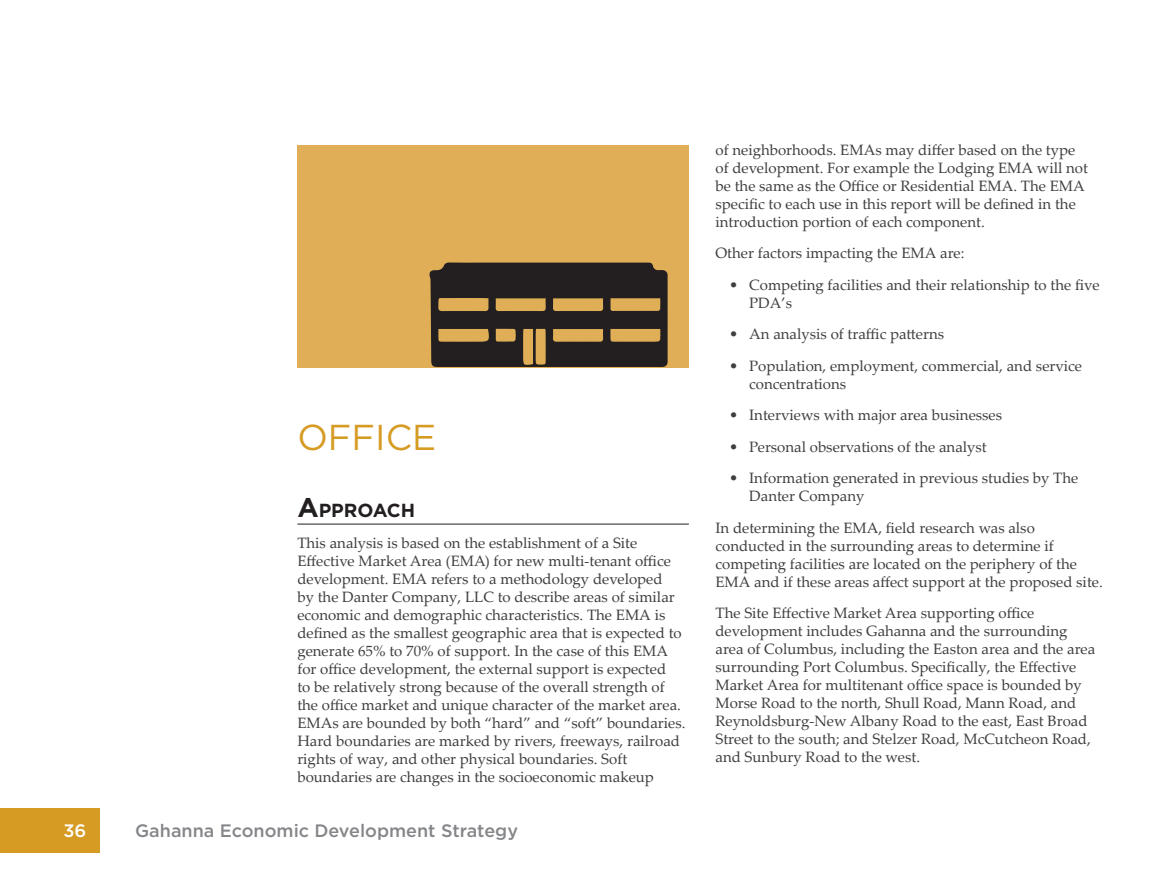
<style>
.page{position:relative;width:1161px;height:891px;background:#fff}
.page>*{position:absolute;margin:0;border:0;box-sizing:border-box;transform-origin:0 0}
.t1{font:36px "Gotham";color:#d69b23}
.t2{font:700 18.9px "Gotham";color:#231f20}
.t3{font:500 18px "Gotham";color:#848689}
.t4{font:500 18px "Gotham";color:#fff}
.t5{font:15px/18px "Palatino Linotype";color:#3e3e3f}
.s1{font-size:27px}
</style>
<div class="page">
<div style="left:0;top:808px;width:100px;height:45px;background:#d69b23"></div>
<hr style="left:297px;top:524px;width:392px;height:1px;background:#231f20">
<div style="left:297px;top:145px;width:391px;height:222px;background:#dfae56"></div>
<svg style="left:429px;top:262px;width:239px;height:105px"></svg>
<h1 class="t1" style="left:297px;top:414px;width:140px">OFFICE</h1>
<p class="t2" style="left:297px;top:498px;width:119px"><span class="s1">A</span>PPROACH</p>
<p class="t5" style="left:297px;top:534px;width:390px">This analysis is based on the establishment of a Site Effective Market Area (EMA) for new multi-tenant office development. EMA refers to a methodology developed<br>by the Danter Company, LLC to describe areas of similar economic and demographic characteristics. The EMA is defined as the smallest geographic area that is expected to generate 65% to 70% of support. In the case of this EMA for office development, the external support is expected<br>to be relatively strong because of the overall strength of the office market and unique character of the market area.<br>EMAs are bounded by both “hard” and “soft” boundaries.<br>Hard boundaries are marked by rivers, freeways, railroad rights of way, and other physical boundaries. Soft boundaries are changes in the socioeconomic makeup</p>
<p class="t4" style="left:63px;top:819px;width:24px">36</p>
<p class="t3" style="left:135px;top:819px;width:385px">Gahanna Economic Development Strategy</p>
<p class="t5" style="left:716px;top:140px;width:374px">of neighborhoods. EMAs may differ based on the type of development. For example the Lodging EMA will not be the same as the Office or Residential EMA. The EMA specific to each use in this report will be defined in the introduction portion of each component.</p>
<p class="t5" style="left:716px;top:244px;width:251px">Other factors impacting the EMA are:</p>
<p class="t5" style="left:749px;top:275px;width:352px;text-indent:-20px">• Competing facilities and their relationship to the five<br>PDA’s</p>
<p class="t5" style="left:729px;top:325px;width:217px">• An analysis of traffic patterns</p>
<p class="t5" style="left:749px;top:356px;width:334px;text-indent:-20px">• Population, employment, commercial, and service concentrations</p>
<p class="t5" style="left:729px;top:406px;width:275px">• Interviews with major area businesses</p>
<p class="t5" style="left:729px;top:437px;width:259px">• Personal observations of the analyst</p>
<p class="t5" style="left:749px;top:469px;width:331px;text-indent:-20px">• Information generated in previous studies by The<br>Danter Company</p>
<p class="t5" style="left:716px;top:518px;width:389px">In determining the EMA, field research was also conducted in the surrounding areas to determine if competing facilities are located on the periphery of the EMA and if these areas affect support at the proposed site.</p>
<p class="t5" style="left:716px;top:604px;width:381px">The Site Effective Market Area supporting office development includes Gahanna and the surrounding area of Columbus, including the Easton area and the area surrounding Port Columbus. Specifically, the Effective Market Area for multitenant office space is bounded by Morse Road to the north, Shull Road, Mann Road, and Reynoldsburg-New Albany Road to the east, East Broad Street to the south; and Stelzer Road, McCutcheon Road, and Sunbury Road to the west.</p>
</div>
